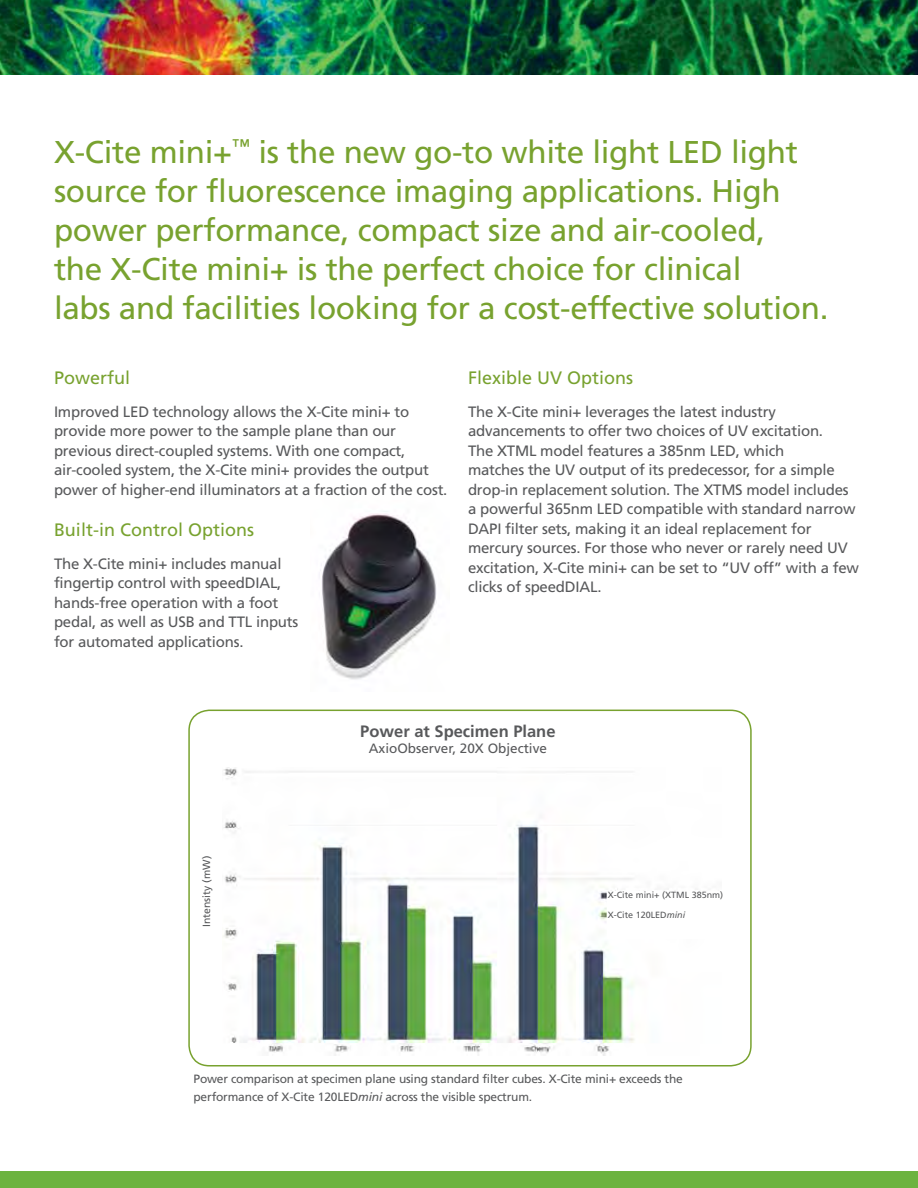
<style>
.page{position:relative;width:918px;height:1188px;background:#fff}
.page>*{position:absolute;margin:0;border:0;box-sizing:border-box;transform-origin:0 0}
.t1{font:31.5px/39px "Frutiger LT Std";letter-spacing:-.01em;color:#78a22f}
.t2{font:18px "Frutiger LT Std";color:#78a22f}
.t3{font:700 16.5px "Frutiger LT Std";color:#58595b}
.t4{font:15px/19.5px "Frutiger LT Std";letter-spacing:-.015em;color:#58595b}
.t5{font:13.5px "Frutiger LT Std";color:#58595b}
.t6{font:12px/18px "Frutiger LT Std";letter-spacing:-.015em;color:#58595b}
.t7{font:10.35px "Frutiger LT Std";color:#58595b}
.t8{font:9px/19.4px "Frutiger LT Std";color:#58595b}
.s1{font-style:italic}
</style>
<div class="page">
<div style="left:0;top:1172px;width:918px;height:16px;background:#6cb33f"></div>
<img style="left:0;top:0;width:918px;height:74px">
<img style="left:320px;top:511px;width:117px;height:169px">
<div style="left:188px;top:710px;width:564px;height:357px;border:2px solid #78a22f;border-radius:20px"></div>
<img style="left:223px;top:767px;width:475px;height:288px">
<div style="left:608px;top:891px;width:134px;height:48px;background:#fff"></div>
<p class="t1" style="left:54px;top:133px;width:776px">X-Cite mini+<sup>™</sup> is the new go-to white light LED light source for fluorescence imaging applications. High power performance, compact size and air-cooled,<br>the X-Cite mini+ is the perfect choice for clinical<br>labs and facilities looking for a cost-effective solution.</p>
<p class="t2" style="left:54px;top:367px;width:78px">Powerful</p>
<p class="t4" style="left:54px;top:402px;width:395px">Improved LED technology allows the X-Cite mini+ to provide more power to the sample plane than our previous direct-coupled systems. With one compact, air-cooled system, the X-Cite mini+ provides the output power of higher-end illuminators at a fraction of the cost.</p>
<p class="t2" style="left:54px;top:519px;width:202px">Built-in Control Options</p>
<p class="t4" style="left:54px;top:554px;width:246px">The X-Cite mini+ includes manual fingertip control with speedDIAL, hands-free operation with a foot pedal, as well as USB and TTL inputs for automated applications.</p>
<p class="t2" style="left:468px;top:367px;width:167px">Flexible UV Options</p>
<p class="t4" style="left:468px;top:402px;width:393px">The X-Cite mini+ leverages the latest industry advancements to offer two choices of UV excitation.<br>The XTML model features a 385nm LED, which<br>matches the UV output of its predecessor, for a simple drop-in replacement solution. The XTMS model includes a powerful 365nm LED compatible with standard narrow DAPI filter sets, making it an ideal replacement for mercury sources. For those who never or rarely need UV excitation, X-Cite mini+ can be set to “UV off” with a few clicks of speedDIAL.</p>
<p class="t7" style="left:201px;top:927px;width:73px;rotate:-90deg">Intensity (mW)</p>
<p class="t3" style="left:360px;top:722px;width:197px">Power at Specimen Plane</p>
<p class="t5" style="left:369px;top:741px;width:180px">AxioObserver, 20X Objective</p>
<p class="t8" style="left:608px;top:885px;width:117px">X-Cite mini+ (XTML 385nm)<br>X-Cite 120LED<span class="s1">mini</span></p>
<p class="t6" style="left:194px;top:1070px;width:491px">Power comparison at specimen plane using standard filter cubes. X-Cite mini+ exceeds the performance of X-Cite 120LED<span class="s1">mini</span> across the visible spectrum.</p>
</div>
